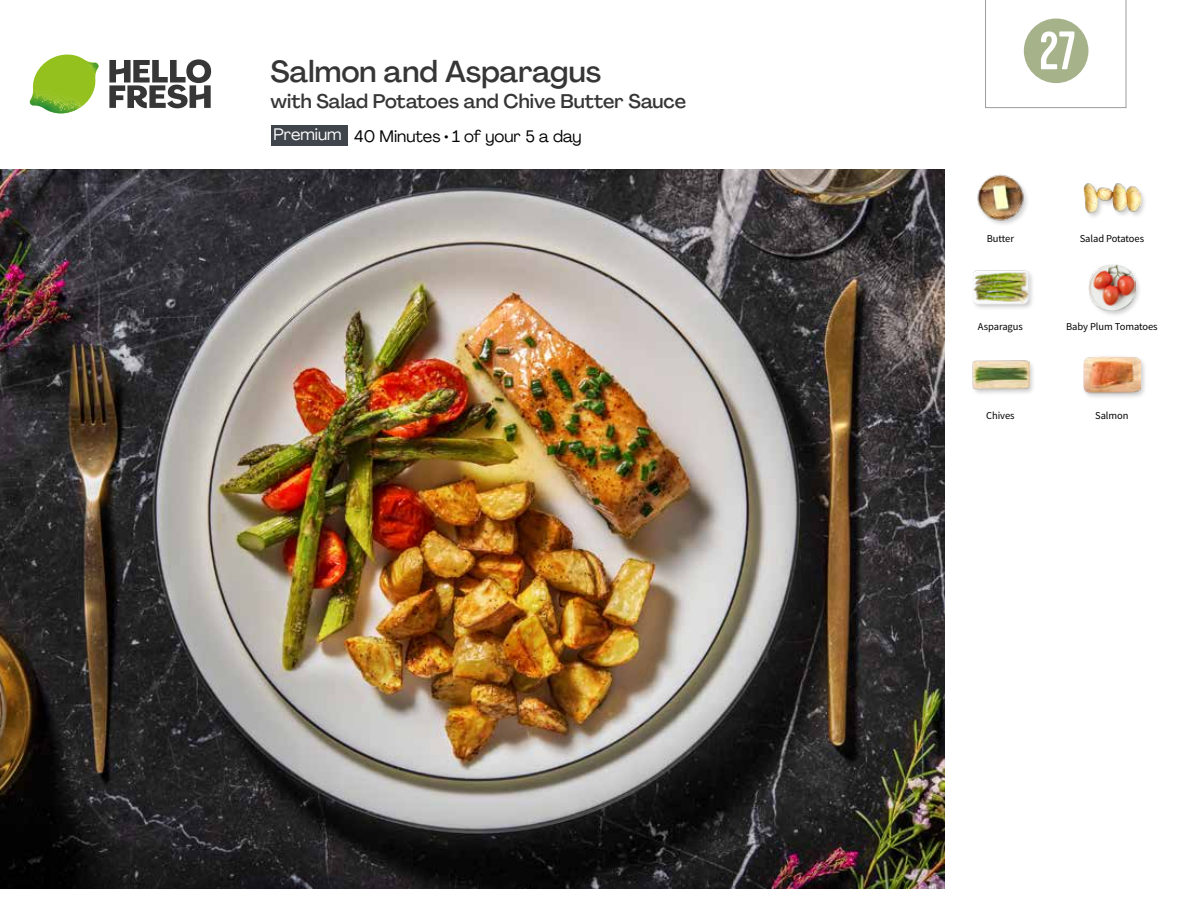
<style>
.page{position:relative;width:1188px;height:918px;background:#fff}
.page>*{position:absolute;margin:0;border:0;box-sizing:border-box;transform-origin:0 0}
.t1{font:54px "Kapra";color:#fff}
.t2{font:500 30px "Agrandir";color:#373636}
.t3{font:500 19.5px "Agrandir";color:#373636}
.t4{font:16.5px "Agrandir";color:#000}
.t5{font:16.5px "Agrandir";color:#fff}
.t6{font:10.5px "Source Sans Pro";letter-spacing:-.005em;color:#000}
</style>
<div class="page">
<svg style="left:109px;top:59px;width:102px;height:49px"></svg>
<img style="left:30px;top:55px;width:69px;height:59px">
<img style="left:0;top:170px;width:945px;height:718px">
<div style="left:271px;top:125px;width:77px;height:20px;background:#3f454b"></div>
<div style="left:972px;top:359px;width:63px;height:37px;background:#000;opacity:.2"></div>
<img style="left:972px;top:359px;width:57px;height:37px">
<div style="left:1082px;top:355px;width:65px;height:45px;background:#000;opacity:.2"></div>
<img style="left:1083px;top:355px;width:58px;height:45px">
<img style="left:977px;top:174px;width:50px;height:51px">
<div style="left:972px;top:268px;width:63px;height:43px;background:#000;opacity:.2"></div>
<img style="left:972px;top:268px;width:57px;height:43px">
<div style="left:1088px;top:263px;width:55px;height:55px;background:#000;opacity:.2"></div>
<img style="left:1089px;top:264px;width:46px;height:46px">
<div style="left:1083px;top:182px;width:64px;height:38px;background:#000;opacity:.2"></div>
<img style="left:1083px;top:182px;width:58px;height:38px">
<svg style="left:985px;top:0;width:141px;height:108px"></svg>
<h2 class="t2" style="left:271px;top:53px;width:332px">Salmon and Asparagus</h2>
<h3 class="t3" style="left:271px;top:89px;width:417px">with Salad Potatoes and Chive Butter Sauce</h3>
<h3 class="t5" style="left:274px;top:124px;width:70px">Premium</h3>
<h3 class="t4" style="left:354px;top:126px;width:229px">40 Minutes • 1 of your 5 a day</h3>
<h1 class="t1" style="left:1039px;top:19px;width:38px">27</h1>
<p class="t6" style="left:987px;top:231px;width:29px">Butter</p>
<p class="t6" style="left:1080px;top:231px;width:66px">Salad Potatoes</p>
<p class="t6" style="left:978px;top:320px;width:46px">Asparagus</p>
<p class="t6" style="left:1066px;top:320px;width:93px">Baby Plum Tomatoes</p>
<p class="t6" style="left:986px;top:409px;width:30px">Chives</p>
<p class="t6" style="left:1095px;top:409px;width:35px">Salmon</p>
</div>
